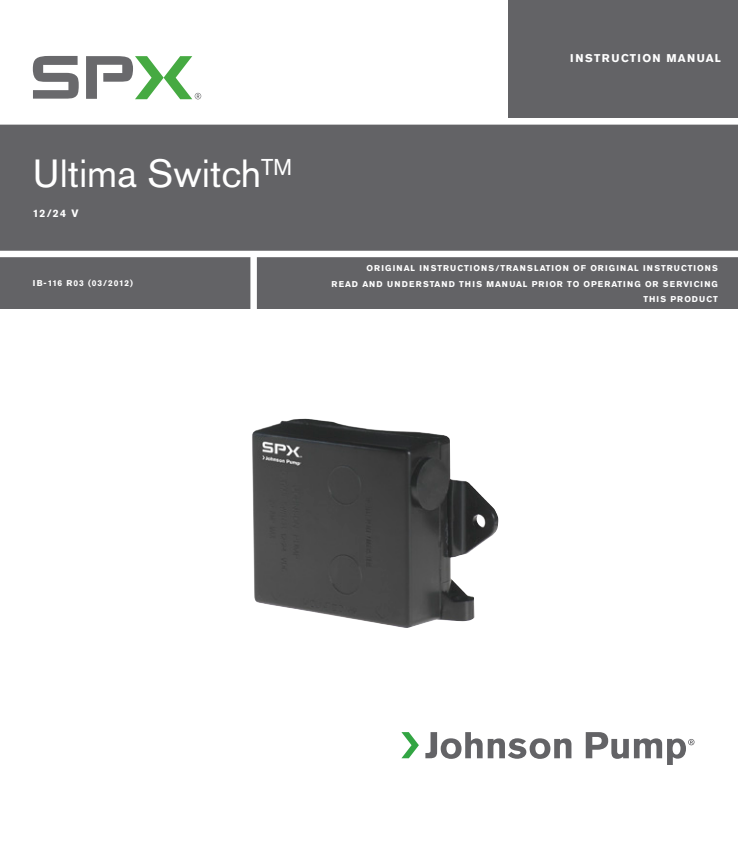
<style>
.page{position:relative;width:738px;height:851px;background:#fff}
.page>*{position:absolute;margin:0;border:0;box-sizing:border-box;transform-origin:0 0}
.Front_Cover_MANUAL_N{font:38.8px "Akzidenz Grotesk Pro";color:#fff}
.Front_Cover_Corner_T{font:700 11.2px "Akzidenz Grotesk Pro";letter-spacing:.11em;color:#fff}
.Front_Cover_MANUAL_S{font:700 10.8px "Akzidenz Grotesk Pro";color:#fff}
.Front_Cover_READ_AND{font:700 8.4px/15.6px "Akzidenz Grotesk Pro";letter-spacing:.11em;color:#fff;text-align:right}
.Front_Cover_FORM_NO{font:700 8.4px "Akzidenz Grotesk Pro";letter-spacing:.11em;color:#fff}
</style>
<div class="page">
<div style="left:0;top:121px;width:737px;height:133px;background:#636366"></div>
<div style="left:0;top:253px;width:737px;height:56px;background:#636366"></div>
<div style="left:0;top:251px;width:737px;height:6px;background:#fff"></div>
<div style="left:250px;top:252px;width:7px;height:62px;background:#fff"></div>
<div style="left:508px;top:0;width:229px;height:117px;background:#636366"></div>
<div style="left:0;top:118px;width:737px;height:7px;background:#fff"></div>
<svg style="left:33px;top:56px;width:46px;height:43px"></svg>
<svg style="left:86px;top:56px;width:114px;height:43px"></svg>
<svg style="left:194px;top:93px;width:7px;height:6px"></svg>
<svg style="left:401px;top:732px;width:17px;height:26px"></svg>
<svg style="left:425px;top:732px;width:146px;height:26px"></svg>
<svg style="left:585px;top:732px;width:108px;height:32px"></svg>
<img style="left:252px;top:418px;width:246px;height:210px">
<p class="Front_Cover_MANUAL_N" style="left:33px;top:149px;width:260px">Ultima Switch<sup>TM</sup></p>
<p class="Front_Cover_MANUAL_S" style="left:33px;top:206px;width:47px">12/24 V</p>
<p class="Front_Cover_FORM_NO" style="left:33px;top:278px;width:101px">IB-116 R03 (03/2012)</p>
<p class="Front_Cover_Corner_T" style="left:570px;top:51px;width:152px">INSTRUCTION MANUAL</p>
<p class="Front_Cover_READ_AND" style="left:331px;top:260px;width:387px">ORIGINAL INSTRUCTIONS/TRANSLATION OF ORIGINAL INSTRUCTIONS<br>READ AND UNDERSTAND THIS MANUAL PRIOR TO OPERATING OR SERVICING<br>THIS PRODUCT</p>
</div>
